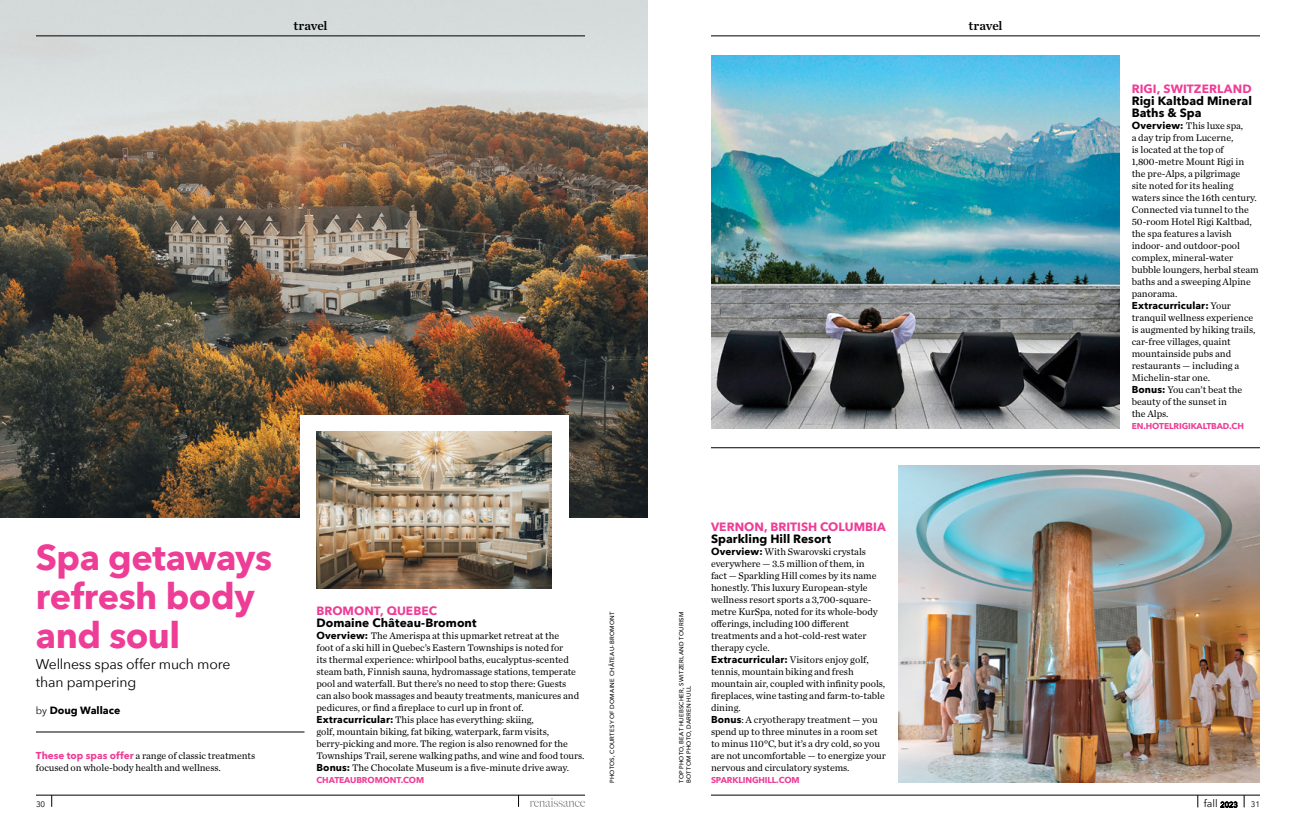
<style>
.page{position:relative;width:1296px;height:828px;background:#fff}
.page>*{position:absolute;margin:0;border:0;box-sizing:border-box;transform-origin:0 0}
.t1{font:700 36px/39px "Avenir Next";letter-spacing:-.015em;color:#ee3d96}
.DEK{font:14px/18px "Avenir Next";letter-spacing:-.015em;color:#000}
.t2{font:13px "Chronicle Text G1 Semi";letter-spacing:-.01em;color:#000}
.Body_Copy_-_No_Indent{font:700 12px/12px "Avenir Next";color:#000}
.Body_Copy_-_No_Indent-2{font:700 12px "Avenir Next";letter-spacing:.005em;color:#ee3d96}
.Byline{font:700 10.5px "Avenir Next";color:#000}
.t3{font:10.5px "Avenir Next";color:#000}
.Body_Copy_-_No_Indent-3{font:10px/12px "Chronicle Text G1";letter-spacing:-.005em;color:#000}
.Body_Copy_-_No_Indent-4{font:700 8.5px "Avenir Next";letter-spacing:-.01em;color:#ee3d96}
.t4{font:8px "Avenir Next";color:#000}
.Gutter_Credit{font:500 6px/7.2px "Avenir Next";letter-spacing:.04em;color:#000}
.s1{font-weight:400;font-size:10px}
.s2{font-family:"Avenir Next";font-weight:700;color:#ee3d96}
.s3{font-family:"Avenir Next";font-weight:700}
.s4{font-size:7.5px}
</style>
<div class="page">
<img style="left:0;top:0;width:648px;height:518px">
<div style="left:300px;top:415px;width:269px;height:190px;background:#fff"></div>
<img style="left:317px;top:432px;width:234px;height:156px">
<img style="left:711px;top:55px;width:409px;height:374px">
<img style="left:898px;top:466px;width:362px;height:317px">
<hr style="left:36px;top:795px;width:549px;height:1px;background:#000">
<svg style="left:518px;top:795px;width:1px;height:12px"></svg>
<svg style="left:52px;top:795px;width:1px;height:12px"></svg>
<svg style="left:530px;top:798px;width:55px;height:9px"></svg>
<hr style="left:711px;top:795px;width:549px;height:1px;background:#000">
<svg style="left:1244px;top:795px;width:1px;height:12px"></svg>
<svg style="left:1198px;top:795px;width:1px;height:12px"></svg>
<hr style="left:36px;top:36px;width:549px;height:1px;background:#000">
<hr style="left:36px;top:732px;width:268px;height:1px;background:#000">
<hr style="left:711px;top:36px;width:549px;height:1px;background:#000">
<hr style="left:711px;top:448px;width:549px;height:1px;background:#000">
<h3 class="t2" style="left:293px;top:15px;width:36px">travel</h3>
<h3 class="t2" style="left:968px;top:15px;width:36px">travel</h3>
<p class="t1" style="left:36px;top:537px;width:238px">Spa getaways refresh body and soul</p>
<p class="DEK" style="left:36px;top:655px;width:196px">Wellness spas offer much more than pampering</p>
<p class="Byline" style="left:36px;top:701px;width:86px"><span class="s1">by</span> Doug Wallace</p>
<p class="Body_Copy_-_No_Indent-3" style="left:36px;top:749px;width:221px"><span class="s2">These top spas offer</span> a range of classic treatments focused on whole-body health and wellness.</p>
<p class="t4" style="left:36px;top:798px;width:11px">30</p>
<p class="Body_Copy_-_No_Indent-2" style="left:316px;top:600px;width:122px">BROMONT, QUEBEC</p>
<p class="Body_Copy_-_No_Indent" style="left:316px;top:617px;width:162px">Domaine Château-Bromont</p>
<p class="Body_Copy_-_No_Indent-3" style="left:316px;top:629px;width:264px"><span class="s3">Overview:</span> The Amerispa at this upmarket retreat at the<br>foot of a ski hill in Quebec’s Eastern Townships is noted for<br>its thermal experience: whirlpool baths, eucalyptus-scented steam bath, Finnish sauna, hydromassage stations, temperate pool and waterfall. But there’s no need to stop there: Guests can also book massages and beauty treatments, manicures and pedicures, or find a fireplace to curl up in front of.</p>
<p class="Body_Copy_-_No_Indent-3" style="left:316px;top:713px;width:269px"><span class="s3">Extracurricular:</span> This place has everything: skiing,<br>golf, mountain biking, fat biking, waterpark, farm visits, berry-picking and more. The region is also renowned for the Townships Trail, serene walking paths, and wine and food tours.</p>
<p class="Body_Copy_-_No_Indent-3" style="left:316px;top:761px;width:254px"><span class="s3">Bonus:</span> The Chocolate Museum is a five-minute drive away.</p>
<p class="Body_Copy_-_No_Indent-4" style="left:316px;top:773px;width:109px">CHATEAUBROMONT.COM</p>
<p class="Gutter_Credit" style="left:608px;top:783px;width:173px;rotate:-90deg">PHOTOS, COURTESY OF DOMAINE CHÂTEAU-BROMONT</p>
<p class="Gutter_Credit" style="left:678px;top:783px;width:173px;rotate:-90deg">TOP PHOTO, BEAT HUEBSCHER, SWITZERLAND TOURISM<br>BOTTOM PHOTO, DARREN HULL</p>
<p class="Body_Copy_-_No_Indent-2" style="left:711px;top:516px;width:176px">VERNON, BRITISH COLUMBIA</p>
<p class="Body_Copy_-_No_Indent" style="left:711px;top:533px;width:122px">Sparkling Hill Resort</p>
<p class="Body_Copy_-_No_Indent-3" style="left:711px;top:545px;width:168px"><span class="s3">Overview:</span> With Swarovski crystals everywhere — 3.5 million of them, in fact — Sparkling Hill comes by its name honestly. This luxury European-style wellness resort sports a 3,700-square&shy;metre KurSpa, noted for its whole-body offerings, including 100 different treatments and a hot-cold-rest water therapy cycle.</p>
<p class="Body_Copy_-_No_Indent-3" style="left:711px;top:653px;width:176px"><span class="s3">Extracurricular:</span> Visitors enjoy golf, tennis, mountain biking and fresh mountain air, coupled with infinity pools, fireplaces, wine tasting and farm-to-table dining.</p>
<p class="Body_Copy_-_No_Indent-3" style="left:711px;top:713px;width:176px"><span class="s3">Bonus</span>: A cryotherapy treatment — you spend up to three minutes in a room set to minus 110°C, but it’s a dry cold, so you are not uncomfortable — to energize your nervous and circulatory systems.</p>
<p class="Body_Copy_-_No_Indent-4" style="left:711px;top:773px;width:90px">SPARKLINGHILL.COM</p>
<p class="Body_Copy_-_No_Indent-2" style="left:1132px;top:78px;width:121px">RIGI, SWITZERLAND</p>
<p class="Body_Copy_-_No_Indent" style="left:1132px;top:95px;width:122px">Rigi Kaltbad Mineral<br>Baths &amp; Spa</p>
<p class="Body_Copy_-_No_Indent-3" style="left:1132px;top:119px;width:129px"><span class="s3">Overview:</span> This luxe spa,<br>a day trip from Lucerne,<br>is located at the top of<br>1,800-metre Mount Rigi in the pre-Alps, a pilgrimage<br>site noted for its healing waters since the 16th century.<br>Connected via tunnel to the<br>50-room Hotel Rigi Kaltbad, the spa features a lavish indoor- and outdoor-pool complex, mineral-water bubble loungers, herbal steam baths and a sweeping Alpine panorama.</p>
<p class="Body_Copy_-_No_Indent-3" style="left:1132px;top:299px;width:125px"><span class="s3">Extracurricular:</span> Your tranquil wellness experience is augmented by hiking trails, car-free villages, quaint mountainside pubs and restaurants — including a<br>Michelin-star one.</p>
<p class="Body_Copy_-_No_Indent-3" style="left:1132px;top:383px;width:112px"><span class="s3">Bonus:</span> You can’t beat the beauty of the sunset in the Alps.</p>
<p class="Body_Copy_-_No_Indent-4" style="left:1132px;top:419px;width:114px">EN.HOTELRIGIKALTBAD.CH</p>
<p class="t3" style="left:1204px;top:795px;width:36px">fall <span class="s4">2023</span></p>
<p class="t4" style="left:1251px;top:798px;width:11px">31</p>
</div>
